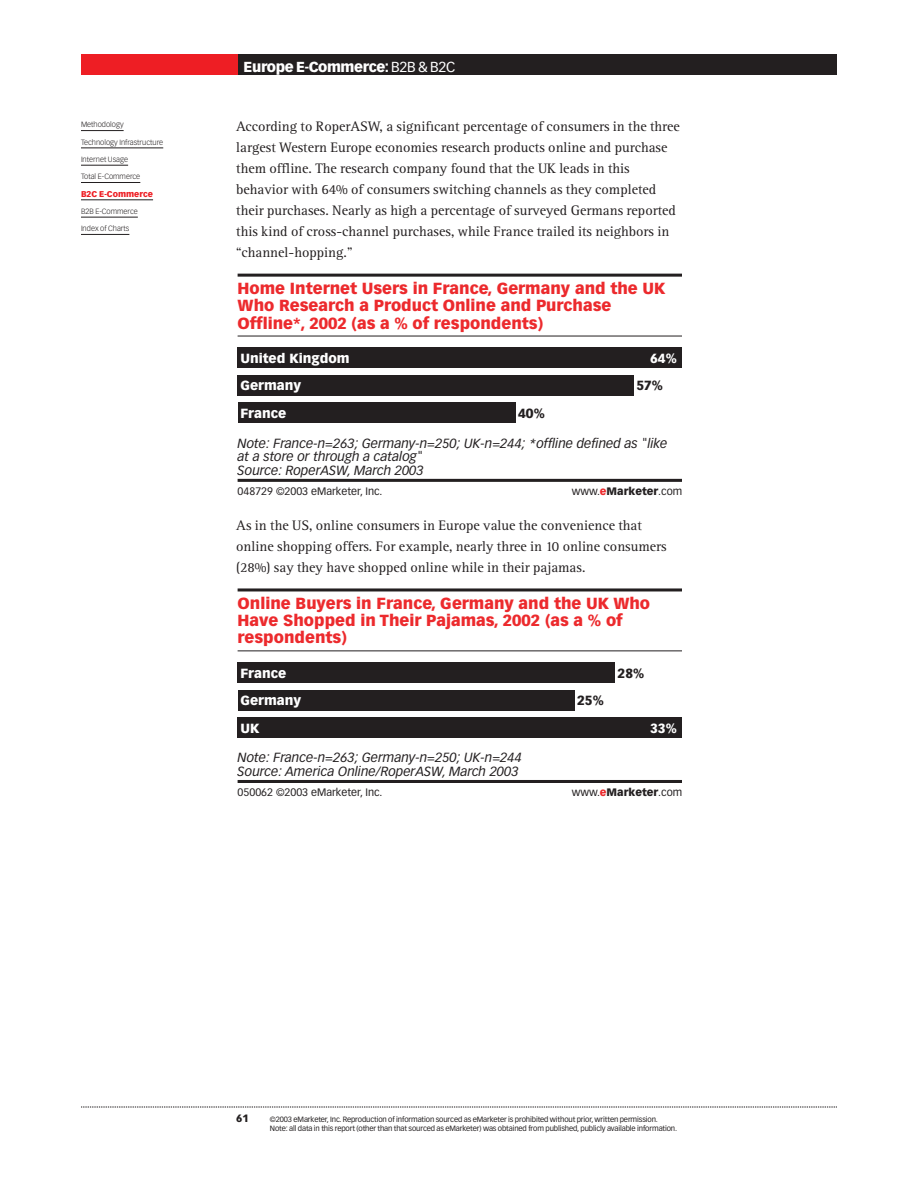
<style>
.page{position:relative;width:918px;height:1188px;background:#fff}
.page>*{position:absolute;margin:0;border:0;box-sizing:border-box;transform-origin:0 0}
.t1{font:900 15.75px/17.1px "Vectora LH";color:#ec2a2d}
.t2{font:14.25px/21px "Rotis Serif";color:#231f20}
.t3{font:900 14.25px "Vectora LH";letter-spacing:-.03em;color:#fff}
.t4{font:italic 13.05px/13.6px "Vectora LH";color:#231f20}
.t5{font:900 13.05px "Vectora LH";color:#fff}
.t6{font:900 13.05px "Vectora LH";color:#231f20}
.t7{font:10.65px "Vectora LH";color:#231f20}
.t8{font:900 10.5px "Vectora LH";color:#231f20}
.t9{font:900 8.25px "Vectora LH";color:#ee1e24}
.t10{font:7.5px/9px "Vectora LH";letter-spacing:-.015em;color:#231f20}
.t11{font:300 7.5px "Vectora LH";color:#231f20}
.s1{font-weight:400}
.s2{font-weight:900;color:#ec2a2d}
.s3{font-weight:900}
</style>
<div class="page">
<svg style="left:81px;top:1107px;width:756px;height:1px"></svg>
<div style="left:237px;top:54px;width:600px;height:20px;background:#231f20"></div>
<div style="left:81px;top:54px;width:156px;height:20px;background:#ee1e24"></div>
<hr style="left:81px;top:130px;width:43px;height:1px;background:#231f20">
<hr style="left:81px;top:148px;width:82px;height:1px;background:#231f20">
<hr style="left:81px;top:165px;width:47px;height:1px;background:#231f20">
<hr style="left:81px;top:182px;width:59px;height:1px;background:#231f20">
<hr style="left:81px;top:200px;width:72px;height:1px;background:#231f20">
<hr style="left:81px;top:217px;width:57px;height:1px;background:#231f20">
<hr style="left:81px;top:234px;width:48px;height:1px;background:#231f20">
<div style="left:238px;top:403px;width:278px;height:20px;background:#231f20"></div>
<div style="left:238px;top:375px;width:396px;height:21px;background:#231f20"></div>
<div style="left:238px;top:348px;width:444px;height:20px;background:#231f20"></div>
<hr style="left:238px;top:274px;width:444px;height:3px;background:#231f20">
<hr style="left:238px;top:336px;width:444px;height:1px;background:#231f20">
<hr style="left:238px;top:479px;width:444px;height:3px;background:#231f20">
<div style="left:238px;top:717px;width:444px;height:21px;background:#231f20"></div>
<div style="left:238px;top:690px;width:336px;height:21px;background:#231f20"></div>
<div style="left:238px;top:663px;width:377px;height:20px;background:#231f20"></div>
<hr style="left:238px;top:588px;width:444px;height:3px;background:#231f20">
<hr style="left:238px;top:650px;width:444px;height:1px;background:#231f20">
<hr style="left:238px;top:780px;width:444px;height:3px;background:#231f20">
<p class="t11" style="left:81px;top:121px;width:44px">Methodology</p>
<p class="t11" style="left:81px;top:139px;width:84px">Technology Infrastructure</p>
<p class="t11" style="left:81px;top:156px;width:49px">Internet Usage</p>
<p class="t11" style="left:81px;top:173px;width:61px">Total E-Commerce</p>
<p class="t9" style="left:81px;top:190px;width:74px">B2C E-Commerce</p>
<p class="t11" style="left:81px;top:208px;width:58px">B2B E-Commerce</p>
<p class="t11" style="left:81px;top:225px;width:50px">Index of Charts</p>
<p class="t3" style="left:244px;top:61px;width:213px">Europe E-Commerce: <span class="s1">B2B &amp; B2C</span></p>
<p class="t2" style="left:236px;top:117px;width:445px">According to RoperASW, a significant percentage of consumers in the three largest Western Europe economies research products online and purchase them offline. The research company found that the UK leads in this behavior with 64% of consumers switching channels as they completed their purchases. Nearly as high a percentage of surveyed Germans reported this kind of cross-channel purchases, while France trailed its neighbors in “channel-hopping.”</p>
<p class="t1" style="left:238px;top:281px;width:430px">Home Internet Users in France, Germany and the UK<br>Who Research a Product Online and Purchase<br>Offline*, 2002 (as a % of respondents)</p>
<p class="t5" style="left:240px;top:353px;width:111px">United Kingdom</p>
<p class="t5" style="left:650px;top:353px;width:28px">64%</p>
<p class="t5" style="left:240px;top:380px;width:62px">Germany</p>
<p class="t6" style="left:636px;top:380px;width:28px">57%</p>
<p class="t5" style="left:240px;top:408px;width:48px">France</p>
<p class="t6" style="left:518px;top:408px;width:28px">40%</p>
<p class="t4" style="left:238px;top:437px;width:431px">Note: France-n=263; Germany-n=250; UK-n=244; *offline defined as "like at a store or through a catalog"<br>Source: RoperASW, March 2003</p>
<p class="t7" style="left:238px;top:487px;width:146px">048729 ©2003 eMarketer, Inc.</p>
<p class="t7" style="left:572px;top:487px;width:112px">www.<span class="s2">e</span><span class="s3">Marketer</span>.com</p>
<p class="t2" style="left:236px;top:516px;width:432px">As in the US, online consumers in Europe value the convenience that online shopping offers. For example, nearly three in 10 online consumers (28%) say they have shopped online while in their pajamas.</p>
<p class="t1" style="left:238px;top:596px;width:414px">Online Buyers in France, Germany and the UK Who<br>Have Shopped in Their Pajamas, 2002 (as a % of respondents)</p>
<p class="t5" style="left:240px;top:667px;width:48px">France</p>
<p class="t6" style="left:618px;top:667px;width:28px">28%</p>
<p class="t5" style="left:240px;top:695px;width:62px">Germany</p>
<p class="t6" style="left:577px;top:695px;width:28px">25%</p>
<p class="t5" style="left:240px;top:722px;width:21px">UK</p>
<p class="t5" style="left:650px;top:722px;width:28px">33%</p>
<p class="t4" style="left:238px;top:752px;width:286px">Note: France-n=263; Germany-n=250; UK-n=244<br>Source: America Online/RoperASW, March 2003</p>
<p class="t7" style="left:238px;top:788px;width:146px">050062 ©2003 eMarketer, Inc.</p>
<p class="t7" style="left:572px;top:788px;width:112px">www.<span class="s2">e</span><span class="s3">Marketer</span>.com</p>
<p class="t8" style="left:236px;top:1114px;width:14px">61</p>
<p class="t10" style="left:270px;top:1115px;width:409px">©2003 eMarketer, Inc. Reproduction of information sourced as eMarketer is prohibited without prior, written permission.<br>Note: all data in this report (other than that sourced as eMarketer) was obtained from published, publicly available information.</p>
</div>
